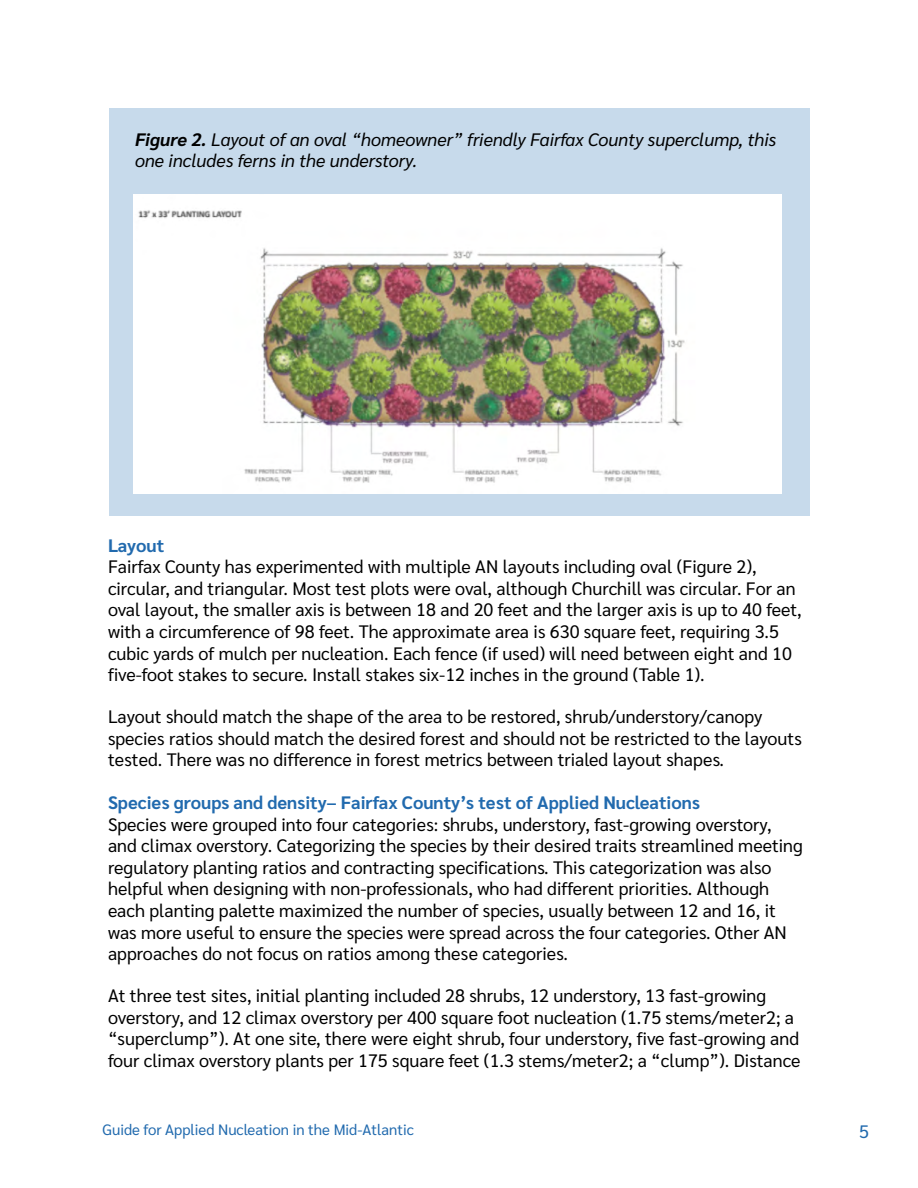
<style>
.page{position:relative;width:918px;height:1188px;background:#fff}
.page>*{position:absolute;margin:0;border:0;box-sizing:border-box;transform-origin:0 0}
.Paragraph_text{font:18px/21.6px "Sarabun";color:#000}
.Paragraph_text-2{font:italic 18px/21.6px "Sarabun";color:#000}
.Paragraph_Heading{font:700 18px "Sarabun";color:#216aae}
.Paragraph_text-3{font:700 18px "Sarabun";color:#216aae}
.t1{font:18px "Sarabun";color:#216aae}
.t2{font:15px "Sarabun";color:#216aae}
.s1{font-weight:700}
</style>
<div class="page">
<div style="left:110px;top:108px;width:700px;height:407px;background:#c7daeb"></div>
<img style="left:134px;top:194px;width:647px;height:299px">
<p class="Paragraph_text-2" style="left:135px;top:129px;width:643px"><span class="s1">Figure 2.</span> Layout of an oval “homeowner” friendly Fairfax County superclump, this one includes ferns in the understory.</p>
<p class="Paragraph_text-3" style="left:108px;top:535px;width:58px">Layout</p>
<p class="Paragraph_text" style="left:108px;top:556px;width:695px">Fairfax County has experimented with multiple AN layouts including oval (Figure 2), circular, and triangular. Most test plots were oval, although Churchill was circular. For an oval layout, the smaller axis is between 18 and 20 feet and the larger axis is up to 40 feet, with a circumference of 98 feet. The approximate area is 630 square feet, requiring 3.5 cubic yards of mulch per nucleation. Each fence (if used) will need between eight and 10 five-foot stakes to secure. Install stakes six-12 inches in the ground (Table 1).</p>
<p class="Paragraph_text" style="left:108px;top:706px;width:695px">Layout should match the shape of the area to be restored, shrub/understory/canopy species ratios should match the desired forest and should not be restricted to the layouts tested. There was no difference in forest metrics between trialed layout shapes.</p>
<p class="Paragraph_Heading" style="left:108px;top:792px;width:594px">Species groups and density– Fairfax County’s test of Applied Nucleations</p>
<p class="Paragraph_text" style="left:108px;top:814px;width:696px">Species were grouped into four categories: shrubs, understory, fast-growing overstory, and climax overstory. Categorizing the species by their desired traits streamlined meeting regulatory planting ratios and contracting specifications. This categorization was also helpful when designing with non-professionals, who had different priorities. Although each planting palette maximized the number of species, usually between 12 and 16, it was more useful to ensure the species were spread across the four categories. Other AN approaches do not focus on ratios among these categories.</p>
<p class="Paragraph_text" style="left:108px;top:985px;width:694px">At three test sites, initial planting included 28 shrubs, 12 understory, 13 fast-growing overstory, and 12 climax overstory per 400 square foot nucleation (1.75 stems/meter2; a “superclump”). At one site, there were eight shrub, four understory, five fast-growing and four climax overstory plants per 175 square feet (1.3 stems/meter2; a “clump”). Distance</p>
<p class="t2" style="left:103px;top:1121px;width:313px">Guide for Applied Nucleation in the Mid-Atlantic</p>
<p class="t1" style="left:859px;top:1121px;width:11px">5</p>
</div>
